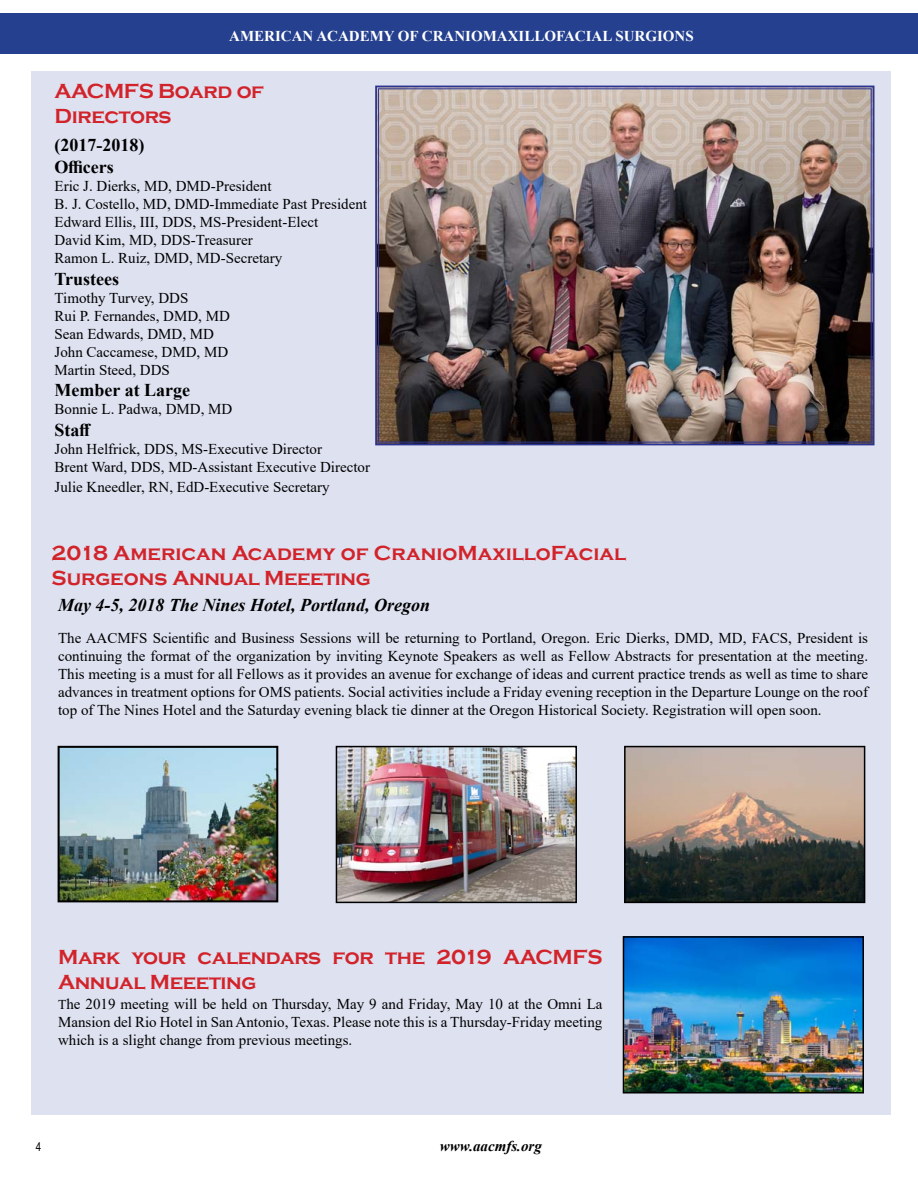
<style>
.page{position:relative;width:918px;height:1188px;background:#fff}
.page>*{position:absolute;margin:0;border:0;box-sizing:border-box;transform-origin:0 0}
.t1{font:700 21px/25.2px "Copperplate Gothic";letter-spacing:-.02em;color:#d2232a}
.t2{font:700 21px/25.2px "Copperplate Gothic";color:#d2232a}
.t3{font:700 18px/21.6px "Times New Roman";color:#000}
.t4{font:italic 700 18px "Times New Roman";color:#000}
.t5{font:15px/18px "Times New Roman";color:#000}
.t6{font:700 15px "Times New Roman";color:#fff}
.t7{font:italic 700 15px "Times New Roman";color:#000}
.t8{font:12px "Arial Narrow";color:#000}
.s1{font-size:13.5px}
</style>
<div class="page">
<div style="left:32px;top:71px;width:859px;height:1044px;background:#dee1f0"></div>
<div style="left:0;top:14px;width:918px;height:40px;background:#25408f"></div>
<img style="left:375px;top:85px;width:500px;height:361px">
<img style="left:61px;top:749px;width:214px;height:150px">
<div style="left:58px;top:746px;width:220px;height:156px;border:2px solid #000"></div>
<img style="left:339px;top:749px;width:235px;height:151px">
<div style="left:336px;top:746px;width:241px;height:157px;border:2px solid #000"></div>
<img style="left:627px;top:749px;width:235px;height:151px">
<div style="left:624px;top:746px;width:241px;height:157px;border:2px solid #000"></div>
<img style="left:626px;top:939px;width:235px;height:152px">
<div style="left:623px;top:936px;width:241px;height:158px;border:2px solid #000"></div>
<p class="t6" style="left:229px;top:25px;width:466px">AMERICAN ACADEMY OF CRANIOMAXILLOFACIAL SURGIONS</p>
<h1 class="t1" style="left:55px;top:79px;width:211px">AACMFS Board of<br>Directors</h1>
<p class="t3" style="left:55px;top:134px;width:91px">(2017-2018)<br>Officers</p>
<p class="t5" style="left:55px;top:177px;width:314px">Eric J. Dierks, MD, DMD-President<br>B. J. Costello, MD, DMD-Immediate Past President Edward Ellis, III, DDS, MS-President-Elect<br>David Kim, MD, DDS-Treasurer<br>Ramon L. Ruiz, DMD, MD-Secretary</p>
<p class="t3" style="left:55px;top:267px;width:66px">Trustees</p>
<p class="t5" style="left:55px;top:288px;width:177px">Timothy Turvey, DDS<br>Rui P. Fernandes, DMD, MD<br>Sean Edwards, DMD, MD<br>John Caccamese, DMD, MD<br>Martin Steed, DDS</p>
<p class="t3" style="left:55px;top:379px;width:137px">Member at Large</p>
<p class="t5" style="left:55px;top:400px;width:179px">Bonnie L. Padwa, DMD, MD</p>
<p class="t3" style="left:55px;top:418px;width:38px">Staff</p>
<p class="t5" style="left:55px;top:439px;width:317px">John Helfrick, DDS, MS-Executive Director<br>Brent Ward, DDS, MD-Assistant Executive Director</p>
<p class="t5" style="left:55px;top:477px;width:277px">Julie Kneedler, RN, EdD-Executive Secretary</p>
<h1 class="t2" style="left:52px;top:541px;width:576px">2018 American Academy of CranioMaxilloFacial<br>Surgeons Annual Meeeting</h1>
<p class="t4" style="left:58px;top:592px;width:374px">May 4-5, 2018 The Nines Hotel, Portland, Oregon</p>
<p class="t5" style="left:58px;top:628px;width:812px;text-align:justify">The AACMFS Scientific and Business Sessions will be returning to Portland, Oregon. Eric Dierks, DMD, MD, FACS, President is continuing the format of the organization by inviting Keynote Speakers as well as Fellow Abstracts for presentation at the meeting.<br>This meeting is a must for all Fellows as it provides an avenue for exchange of ideas and current practice trends as well as time to share advances in treatment options for OMS patients. Social activities include a Friday evening reception in the Departure Lounge on the roof top of The Nines Hotel and the Saturday evening black tie dinner at the Oregon Historical Society. Registration will open soon.</p>
<h1 class="t1" style="left:58px;top:944px;width:546px">Mark your calendars for the 2019 AACMFS<br>Annual Meeeting</h1>
<p class="t5" style="left:58px;top:995px;width:546px;text-align:justify"><span class="s1">T</span>he 2019 meeting will be held on Thursday, May 9 and Friday, May 10 at the Omni La Mansion del Rio Hotel in San Antonio, Texas. Please note this is a Thursday-Friday meeting which is a slight change from previous meetings.</p>
<p class="t8" style="left:36px;top:1138px;width:7px">4</p>
<p class="t7" style="left:440px;top:1135px;width:103px">www.aacmfs.org</p>
</div>
